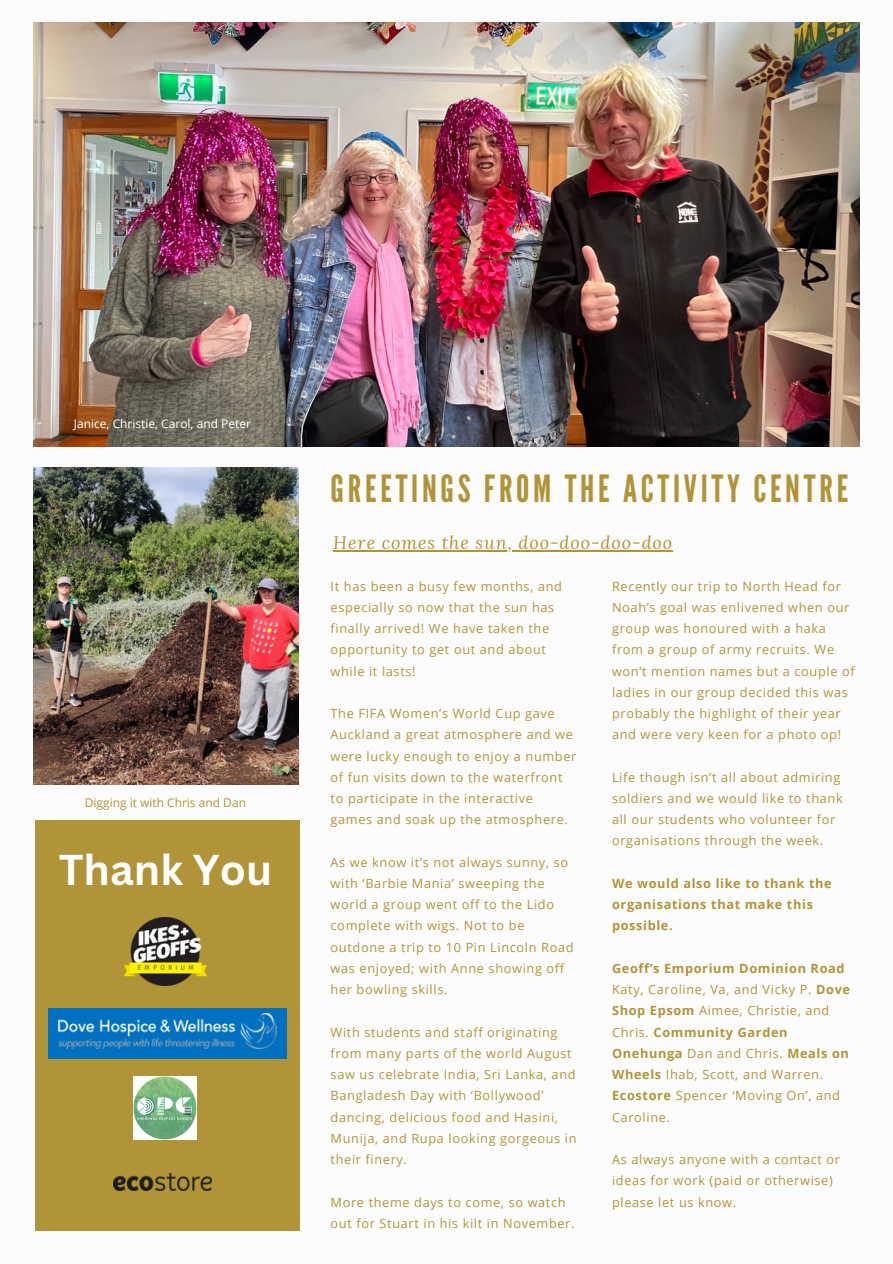
<style>
.page{position:relative;width:893px;height:1264px;background:#fff}
.page>*{position:absolute;margin:0;border:0;box-sizing:border-box;transform-origin:0 0}
.t1{font:700 42px "Canva Sans";color:#fff}
.t2{font:37.5px "League Gothic";letter-spacing:.1em;color:#b19438}
.t3{font:italic 18px "Lora";letter-spacing:.05em;color:#b19438}
.t4{font:12.75px/21.3px "Open Sans";letter-spacing:.05em;color:#b19438}
.t5{font:700 12.75px/21.3px "Open Sans";letter-spacing:.05em;color:#b19438}
.t6{font:12px "Open Sans";color:#fff}
.t7{font:12px "Open Sans";color:#b19438}
.s1{font-weight:700}
</style>
<div class="page">
<img style="left:33px;top:23px;width:826px;height:424px">
<img style="left:33px;top:467px;width:266px;height:317px">
<div style="left:35px;top:820px;width:264px;height:411px;background:#b19438"></div>
<div style="left:49px;top:1007px;width:238px;height:51px;background:#0070c0"></div>
<img style="left:58px;top:1013px;width:219px;height:35px">
<img style="left:124px;top:917px;width:82px;height:68px">
<img style="left:134px;top:1076px;width:63px;height:63px">
<img style="left:113px;top:1173px;width:98px;height:16px">
<hr style="left:333px;top:550px;width:340px;height:1px;background:#b19438">
<p class="t6" style="left:74px;top:415px;width:178px">Janice, Christie, Carol, and Peter</p>
<p class="t7" style="left:85px;top:793px;width:163px">Digging it with Chris and Dan</p>
<p class="t1" style="left:59px;top:839px;width:215px">Thank You</p>
<p class="t2" style="left:330px;top:467px;width:519px">GREETINGS FROM THE ACTIVITY CENTRE</p>
<p class="t3" style="left:333px;top:530px;width:340px">Here comes the sun, doo-doo-doo-doo</p>
<p class="t4" style="left:330px;top:575px;width:233px">It has been a busy few months, and especially so now that the sun has finally arrived! We have taken the opportunity to get out and about while it lasts!</p>
<p class="t4" style="left:330px;top:702px;width:247px">The FIFA Women’s World Cup gave Auckland a great atmosphere and we were lucky enough to enjoy a number of fun visits down to the waterfront to participate in the interactive games and soak up the atmosphere.</p>
<p class="t4" style="left:330px;top:851px;width:244px">As we know it’s not always sunny, so with ‘Barbie Mania’ sweeping the world a group went off to the Lido complete with wigs. Not to be outdone a trip to 10 Pin Lincoln Road was enjoyed; with Anne showing off her bowling skills.</p>
<p class="t4" style="left:330px;top:1021px;width:247px">With students and staff originating from many parts of the world August saw us celebrate India, Sri Lanka, and<br>Bangladesh Day with ‘Bollywood’ dancing, delicious food and Hasini,<br>Munija, and Rupa looking gorgeous in their finery.</p>
<p class="t4" style="left:330px;top:1190px;width:245px">More theme days to come, so watch out for Stuart in his kilt in November.</p>
<p class="t4" style="left:612px;top:575px;width:244px">Recently our trip to North Head for Noah’s goal was enlivened when our group was honoured with a haka from a group of army recruits. We won’t mention names but a couple of ladies in our group decided this was probably the highlight of their year and were very keen for a photo op!</p>
<p class="t4" style="left:612px;top:766px;width:232px">Life though isn’t all about admiring soldiers and we would like to thank all our students who volunteer for organisations through the week.</p>
<p class="t5" style="left:612px;top:872px;width:221px">We would also like to thank the organisations that make this possible.</p>
<p class="t4" style="left:612px;top:957px;width:239px"><span class="s1">Geoff’s Emporium Dominion Road<br></span>Katy, Caroline, Va, and Vicky P. <span class="s1">Dove<br>Shop Epsom</span> Aimee, Christie, and<br>Chris. <span class="s1">Community Garden<br>Onehunga</span> Dan and Chris. <span class="s1">Meals on<br>Wheels</span> Ihab, Scott, and Warren.<br><span class="s1">Ecostore</span> Spencer ‘Moving On’, and<br>Caroline.</p>
<p class="t4" style="left:612px;top:1148px;width:229px">As always anyone with a contact or ideas for work (paid or otherwise) please let us know.</p>
</div>
